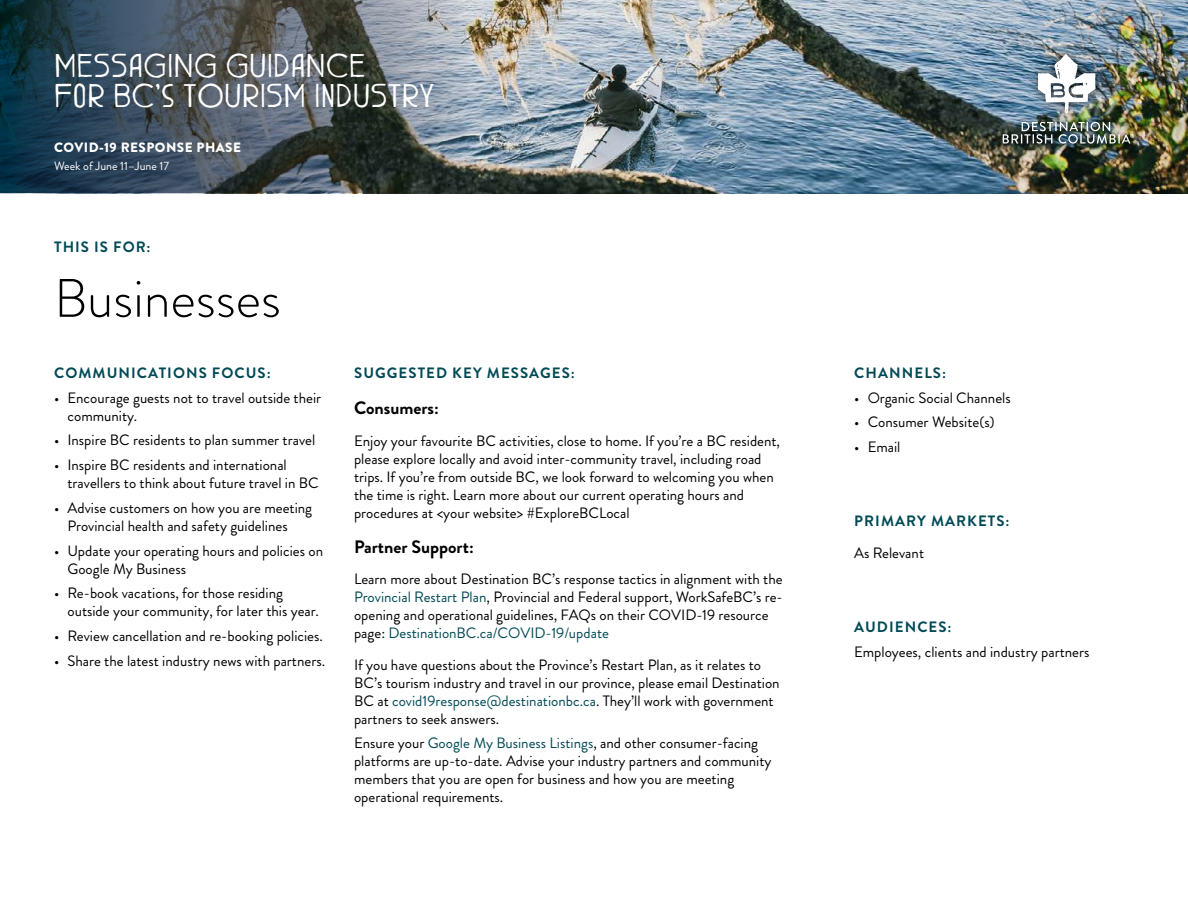
<style>
.page{position:relative;width:1188px;height:918px;background:#fff}
.page>*{position:absolute;margin:0;border:0;box-sizing:border-box;transform-origin:0 0}
.t1{font:300 54px "Brandon Grotesque";color:#000}
.t2{font:22.5px/30.6px "Great Forest";color:#fff}
.t3{font:700 18px "Brandon Grotesque";color:#000}
.t4{font:15px/18px "Brandon Grotesque";color:#000}
.t5{font:700 15px "Brandon Grotesque";letter-spacing:.07em;color:#004a55}
.t6{font:900 13.5px "Brandon Grotesque";letter-spacing:.035em;color:#fff}
.t7{font:12px "Brandon Grotesque";color:#fff}
.s1{color:#004a55}
</style>
<div class="page">
<img style="left:554px;top:0;width:634px;height:193px">
<img style="left:0;top:0;width:554px;height:193px">
<div style="left:993px;top:45px;width:150px;height:108px;background:#000;opacity:.75"></div>
<img style="left:1038px;top:54px;width:57px;height:59px">
<img style="left:1003px;top:122px;width:131px;height:22px">
<h2 class="t2" style="left:54px;top:54px;width:382px">MESSAGING GUIDANCE<br>FOR BC’S TOURISM INDUSTRY</h2>
<p class="t6" style="left:54px;top:138px;width:189px">COVID-19 RESPONSE PHASE</p>
<p class="t7" style="left:54px;top:158px;width:117px">Week of June 11–June 17</p>
<p class="t5" style="left:54px;top:236px;width:98px">THIS IS FOR:</p>
<h1 class="t1" style="left:54px;top:261px;width:228px">Businesses</h1>
<p class="t5" style="left:54px;top:362px;width:218px">COMMUNICATIONS FOCUS:</p>
<p class="t4" style="left:68px;top:389px;width:255px;text-indent:-13px">• Encourage guests not to travel outside their community.</p>
<p class="t4" style="left:54px;top:432px;width:263px">• Inspire BC residents to plan summer travel</p>
<p class="t4" style="left:68px;top:456px;width:253px;text-indent:-13px">• Inspire BC residents and international travellers to think about future travel in BC</p>
<p class="t4" style="left:68px;top:499px;width:246px;text-indent:-13px">• Advise customers on how you are meeting<br>Provincial health and safety guidelines</p>
<p class="t4" style="left:68px;top:542px;width:257px;text-indent:-13px">• Update your operating hours and policies on<br>Google My Business</p>
<p class="t4" style="left:68px;top:585px;width:253px;text-indent:-13px">• Re-book vacations, for those residing outside your community, for later this year.</p>
<p class="t4" style="left:54px;top:627px;width:270px">• Review cancellation and re-booking policies.</p>
<p class="t4" style="left:54px;top:652px;width:273px">• Share the latest industry news with partners.</p>
<p class="t5" style="left:354px;top:362px;width:222px">SUGGESTED KEY MESSAGES:</p>
<p class="t3" style="left:354px;top:395px;width:86px">Consumers:</p>
<p class="t4" style="left:354px;top:432px;width:428px">Enjoy your favourite BC activities, close to home. If you’re a BC resident, please explore locally and avoid inter-community travel, including road trips. If you’re from outside BC, we look forward to welcoming you when the time is right. Learn more about our current operating hours and procedures at &lt;your website&gt; #ExploreBCLocal</p>
<p class="t3" style="left:354px;top:534px;width:121px">Partner Support:</p>
<p class="t4" style="left:354px;top:570px;width:430px">Learn more about Destination BC’s response tactics in alignment with the <span class="s1">Provincial Restart Plan</span>, Provincial and Federal support, WorkSafeBC’s re&shy;opening and operational guidelines, FAQs on their COVID-19 resource page: <span class="s1">DestinationBC.ca/COVID-19/update</span></p>
<p class="t4" style="left:354px;top:656px;width:427px">If you have questions about the Province’s Restart Plan, as it relates to BC’s tourism industry and travel in our province, please email Destination BC at <span class="s1">covid19response@destinationbc.ca</span>. They’ll work with government partners to seek answers.</p>
<p class="t4" style="left:354px;top:734px;width:419px">Ensure your <span class="s1">Google My Business Listings</span>, and other consumer-facing platforms are up-to-date. Advise your industry partners and community members that you are open for business and how you are meeting operational requirements.</p>
<p class="t5" style="left:854px;top:362px;width:93px">CHANNELS:</p>
<p class="t4" style="left:854px;top:389px;width:158px">• Organic Social Channels</p>
<p class="t4" style="left:854px;top:414px;width:142px">• Consumer Website(s)</p>
<p class="t4" style="left:854px;top:438px;width:48px">• Email</p>
<p class="t5" style="left:854px;top:511px;width:157px">PRIMARY MARKETS:</p>
<p class="t4" style="left:854px;top:544px;width:72px">As Relevant</p>
<p class="t5" style="left:854px;top:617px;width:99px">AUDIENCES:</p>
<p class="t4" style="left:854px;top:643px;width:237px">Employees, clients and industry partners</p>
</div>
